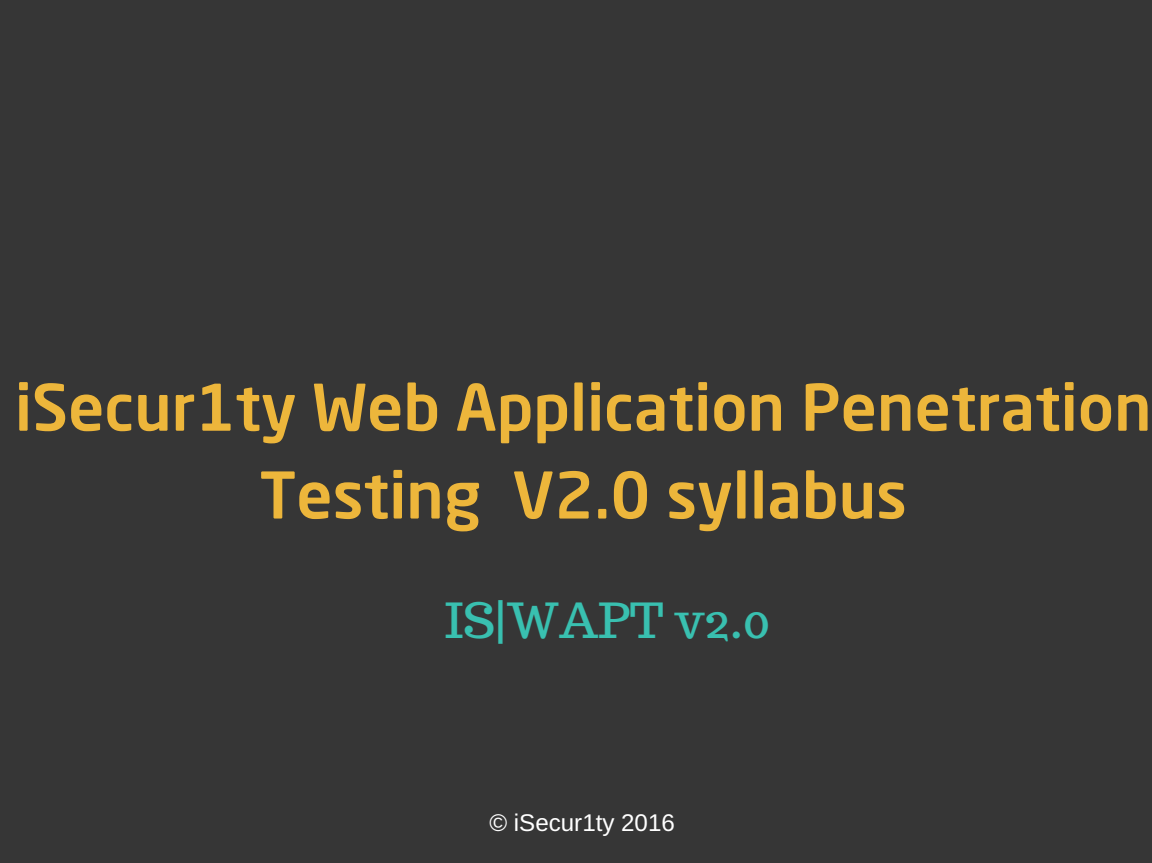
<style>
.page{position:relative;width:1152px;height:863px;background:#fff}
.page>*{position:absolute;margin:0;border:0;box-sizing:border-box;transform-origin:0 0}
.t1{font:500 63.45px/87.8px "Neo Sans W23";color:#edb63b;text-align:center}
.t2{font:48.3px "Trocchi";color:#39c0b0}
.t3{font:24.15px "Arimo";color:#fff}
</style>
<div class="page">
<div style="left:0;top:0;width:1152px;height:862px;background:#363636"></div>
<p class="t1" style="left:15px;top:362px;width:1138px">iSecur1ty Web Application Penetration<br>Testing V2.0 syllabus</p>
<p class="t2" style="left:445px;top:588px;width:326px">IS|WAPT v2.0</p>
<p class="t3" style="left:489px;top:809px;width:187px">© iSecur1ty 2016</p>
</div>
